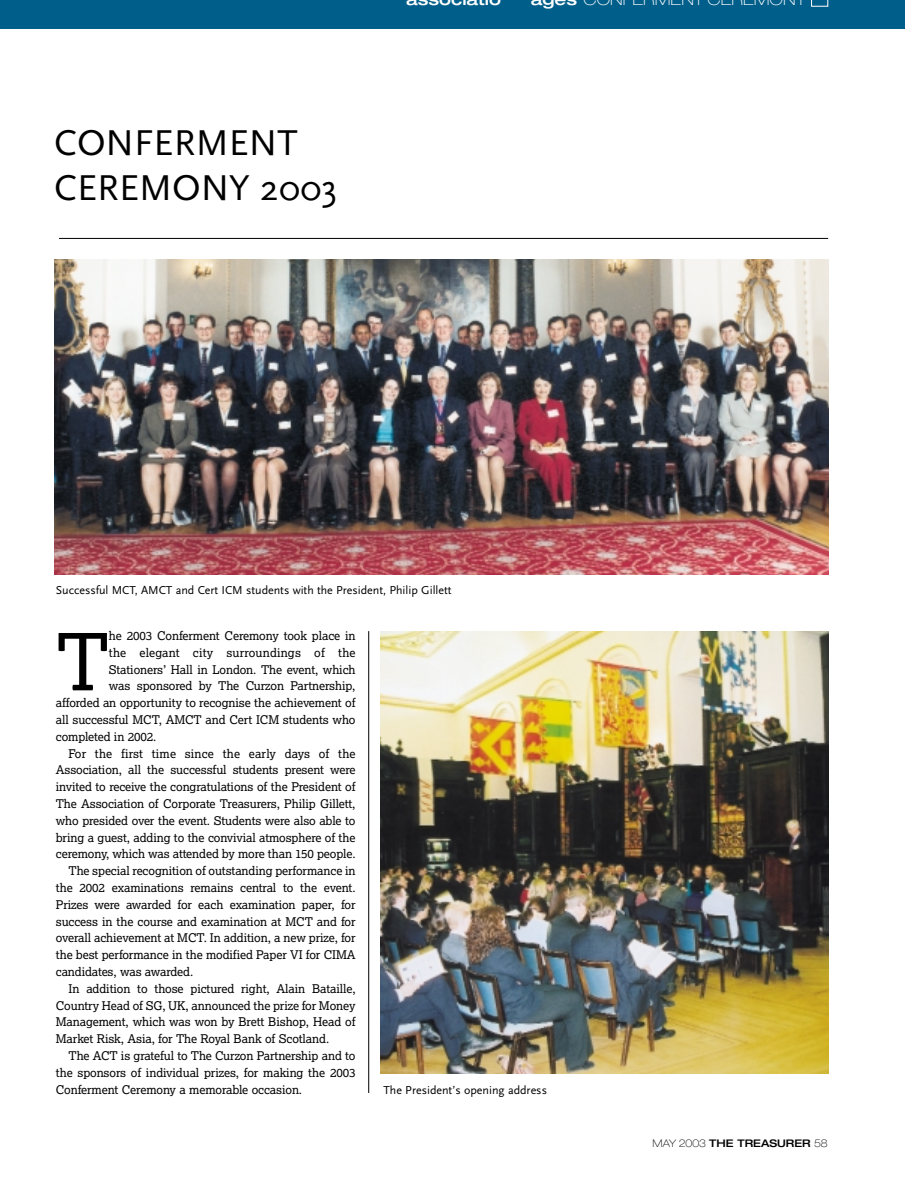
<style>
.page{position:relative;width:918px;height:1188px;background:#fff}
.page>*{position:absolute;margin:0;border:0;box-sizing:border-box;transform-origin:0 0}
.t1{font:78.6px "Lexia Da Ma";color:#000}
.t2{font:37.5px/45px "Scala Sans";color:#000}
.t3{font:500 expanded 16.5px "Helvetica Neue";color:#fff}
.t4{font:12px "Lexia Da Ma";letter-spacing:-.01em;color:#000}
.t5{font:12px "Scala Sans";color:#000}
.t6{font:12px "Lexia Da Ma";letter-spacing:.015em;color:#000}
.t7{font:500 expanded 10.5px "Helvetica Neue";color:#000}
.s1{font-weight:100}
</style>
<div class="page">
<img style="left:54px;top:259px;width:774px;height:316px">
<div style="left:0;top:0;width:905px;height:28px;background:#005f8a"></div>
<svg style="left:811px;top:0;width:17px;height:7px"></svg>
<img style="left:380px;top:631px;width:448px;height:443px">
<hr style="left:59px;top:238px;width:769px;height:1px;background:#000">
<hr style="left:368px;top:631px;width:1px;height:462px;background:#000">
<h2 class="t2" style="left:54px;top:124px;width:285px">CONFERMENT<br>CEREMONY 2003</h2>
<h3 class="t3" style="left:406px;top:-7px;width:96px">assoc a o</h3>
<h3 class="t3" style="left:531px;top:-7px;width:48px">ages</h3>
<p class="t5" style="left:56px;top:585px;width:397px">Successful MCT, AMCT and Cert ICM students with the President, Philip Gillett</p>
<h1 class="t1" style="left:56px;top:631px;width:55px">T</h1>
<p class="t4" style="left:109px;top:631px;width:248px">he 2003 Conferment Ceremony took place in</p>
<p class="t6" style="left:109px;top:648px;width:248px">the elegant city surroundings of the</p>
<p class="t4" style="left:109px;top:664px;width:248px">Stationers’ Hall in London. The event, which</p>
<p class="t4" style="left:109px;top:681px;width:248px">was sponsored by The Curzon Partnership,</p>
<p class="t4" style="left:56px;top:698px;width:301px">afforded an opportunity to recognise the achievement of</p>
<p class="t4" style="left:56px;top:715px;width:301px">all successful MCT, AMCT and Cert ICM students who</p>
<p class="t4" style="left:56px;top:732px;width:102px">completed in 2002.</p>
<p class="t6" style="left:69px;top:748px;width:289px">For the first time since the early days of the</p>
<p class="t4" style="left:56px;top:765px;width:301px">Association, all the successful students present were</p>
<p class="t4" style="left:56px;top:782px;width:301px">invited to receive the congratulations of the President of</p>
<p class="t4" style="left:56px;top:799px;width:301px">The Association of Corporate Treasurers, Philip Gillett,</p>
<p class="t4" style="left:56px;top:816px;width:301px">who presided over the event. Students were also able to</p>
<p class="t4" style="left:56px;top:832px;width:301px">bring a guest, adding to the convivial atmosphere of the</p>
<p class="t4" style="left:56px;top:849px;width:301px">ceremony, which was attended by more than 150 people.</p>
<p class="t4" style="left:69px;top:866px;width:289px">The special recognition of outstanding performance in</p>
<p class="t4" style="left:56px;top:883px;width:301px">the 2002 examinations remains central to the event.</p>
<p class="t4" style="left:56px;top:900px;width:301px">Prizes were awarded for each examination paper, for</p>
<p class="t4" style="left:56px;top:916px;width:301px">success in the course and examination at MCT and for</p>
<p class="t4" style="left:56px;top:933px;width:301px">overall achievement at MCT. In addition, a new prize, for</p>
<p class="t4" style="left:56px;top:950px;width:301px">the best performance in the modified Paper VI for CIMA</p>
<p class="t4" style="left:56px;top:967px;width:139px">candidates, was awarded.</p>
<p class="t4" style="left:69px;top:984px;width:289px">In addition to those pictured right, Alain Bataille,</p>
<p class="t4" style="left:56px;top:1000px;width:301px">Country Head of SG, UK, announced the prize for Money</p>
<p class="t4" style="left:56px;top:1017px;width:301px">Management, which was won by Brett Bishop, Head of</p>
<p class="t4" style="left:56px;top:1034px;width:275px">Market Risk, Asia, for The Royal Bank of Scotland.</p>
<p class="t4" style="left:69px;top:1051px;width:288px">The ACT is grateful to The Curzon Partnership and to</p>
<p class="t4" style="left:56px;top:1068px;width:301px">the sponsors of individual prizes, for making the 2003</p>
<p class="t4" style="left:56px;top:1084px;width:248px">Conferment Ceremony a memorable occasion.</p>
<p class="t5" style="left:384px;top:1085px;width:165px">The President’s opening address</p>
<p class="t7" style="left:653px;top:1139px;width:177px"><span class="s1">MAY 2003</span> THE TREASURER <span class="s1">58</span></p>
</div>
